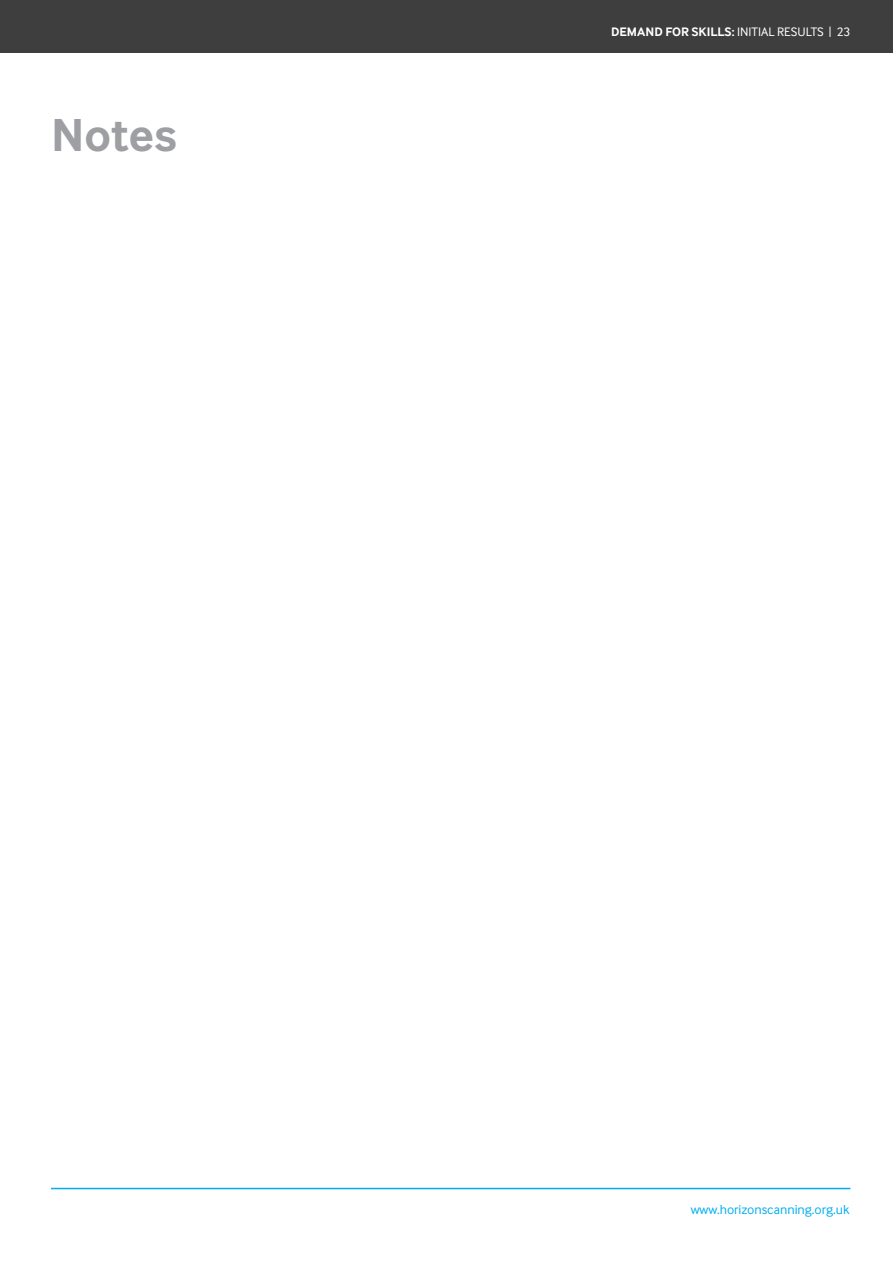
<style>
.page{position:relative;width:893px;height:1263px;background:#fff}
.page>*{position:absolute;margin:0;border:0;box-sizing:border-box;transform-origin:0 0}
.t1{font:700 48px "Inter Face";color:#9d9fa2}
.t2{font:13.5px "Inter Face";color:#00aeef}
.t3{font:12.75px "Inter Face Typo";color:#fff}
.s1{font-weight:700}
</style>
<div class="page">
<div style="left:0;top:0;width:893px;height:53px;background:#3e3e3f"></div>
<hr style="left:51px;top:1188px;width:799px;height:1px;background:#00aeef">
<h1 class="t1" style="left:51px;top:105px;width:128px">Notes</h1>
<p class="t3" style="left:611px;top:23px;width:241px"><span class="s1">DEMAND FOR SKILLS:</span> INITIAL RESULTS | 23</p>
<p class="t2" style="left:691px;top:1201px;width:160px">www.horizonscanning.org.uk</p>
</div>
